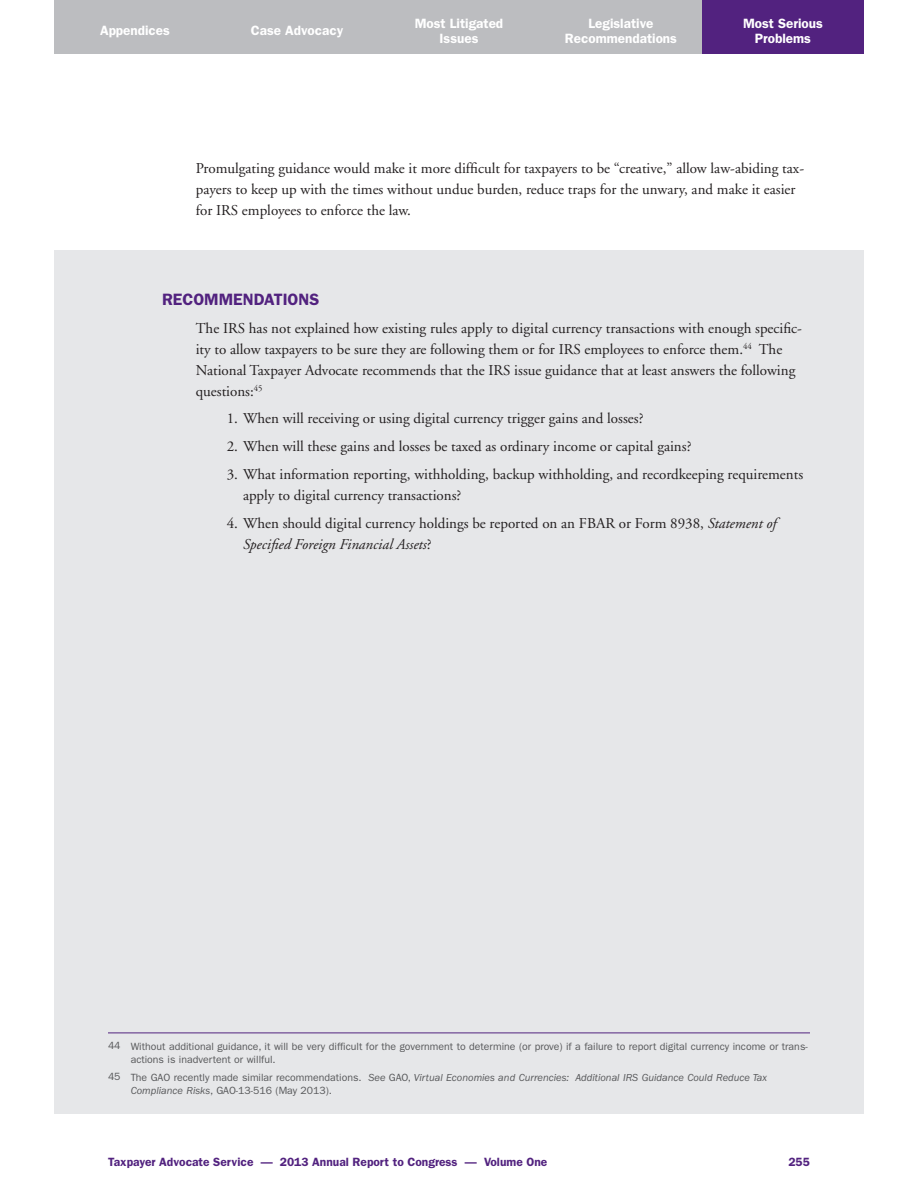
<style>
.page{position:relative;width:918px;height:1188px;background:#fff}
.page>*{position:absolute;margin:0;border:0;box-sizing:border-box;transform-origin:0 0}
.MSP__Recommendations{font:600 16.5px "Franklin Gothic";color:#52227f}
.Body_Text-before_lis{font:15px/21px "Adobe Garamond";color:#231f20}
.Body_Text{font:15px/21px "Adobe Garamond";color:#231f20}
.t1{font:600 13.5px/15px "Franklin Gothic";color:#fff;text-align:center}
.t2{font:600 12px "Franklin Gothic";color:#52227f}
.IGNORE_Footnote{font:10.5px/12.6px "Franklin Gothic";color:#57585a}
.IGNORE_Footnote-2{font:italic 10.5px/12.6px "Franklin Gothic";color:#57585a}
.s1{font-style:italic}
.s2{font-style:normal}
</style>
<div class="page">
<div style="left:702px;top:0;width:162px;height:54px;background:#52227f"></div>
<div style="left:540px;top:0;width:162px;height:54px;background:#bcbdc0"></div>
<div style="left:378px;top:0;width:162px;height:54px;background:#bcbdc0"></div>
<div style="left:54px;top:0;width:162px;height:54px;background:#bcbdc0"></div>
<div style="left:216px;top:0;width:162px;height:54px;background:#bcbdc0"></div>
<div style="left:54px;top:250px;width:810px;height:864px;background:#e6e7e9"></div>
<hr style="left:108px;top:1033px;width:702px;height:1px;background:#52227f">
<p class="t1" style="left:100px;top:23px;width:71px">Appendices</p>
<p class="t1" style="left:251px;top:23px;width:94px">Case Advocacy</p>
<p class="t1" style="left:415px;top:16px;width:90px">Most Litigated<br>Issues</p>
<p class="t1" style="left:565px;top:16px;width:114px">Legislative<br>Recommendations</p>
<p class="t1" style="left:743px;top:16px;width:81px">Most Serious<br>Problems</p>
<p class="Body_Text" style="left:196px;top:158px;width:610px">Promulgating guidance would make it more difficult for taxpayers to be “creative,” allow law-abiding tax&shy;payers to keep up with the times without undue burden, reduce traps for the unwary, and make it easier for IRS employees to enforce the law.</p>
<p class="MSP__Recommendations" style="left:162px;top:290px;width:159px">RECOMMENDATIONS</p>
<p class="Body_Text-before_lis" style="left:196px;top:318px;width:608px">The IRS has not explained how existing rules apply to digital currency transactions with enough specific&shy;ity to allow taxpayers to be sure they are following them or for IRS employees to enforce them.<sup>44</sup> The National Taxpayer Advocate recommends that the IRS issue guidance that at least answers the following questions:<sup>45</sup></p>
<p class="Body_Text-before_lis" style="left:227px;top:409px;width:418px">1. When will receiving or using digital currency trigger gains and losses?</p>
<p class="Body_Text-before_lis" style="left:227px;top:436px;width:466px">2. When will these gains and losses be taxed as ordinary income or capital gains?</p>
<p class="Body_Text-before_lis" style="left:243px;top:464px;width:562px;text-indent:-16px">3. What information reporting, withholding, backup withholding, and recordkeeping requirements apply to digital currency transactions?</p>
<p class="Body_Text-before_lis" style="left:243px;top:513px;width:535px;text-indent:-16px">4. When should digital currency holdings be reported on an FBAR or Form 8938, <span class="s1">Statement of<br>Specified Foreign Financial Assets</span>?</p>
<p class="IGNORE_Footnote" style="left:131px;top:1040px;width:679px;text-indent:-23px">44 Without additional guidance, it will be very difficult for the government to determine (or prove) if a failure to report digital currency income or trans&shy;actions is inadvertent or willful.</p>
<p class="IGNORE_Footnote-2" style="left:131px;top:1071px;width:638px;text-indent:-23px"><span class="s2">45 The GAO recently made similar recommendations.</span> See <span class="s2">GAO,</span> Virtual Economies and Currencies: Additional IRS Guidance Could Reduce Tax<br>Compliance Risks<span class="s2">, GAO-13-516 (May 2013).</span></p>
<p class="t2" style="left:108px;top:1154px;width:441px">Taxpayer Advocate Service — 2013 Annual Report to Congress — Volume One</p>
<p class="t2" style="left:788px;top:1154px;width:23px">255</p>
</div>
